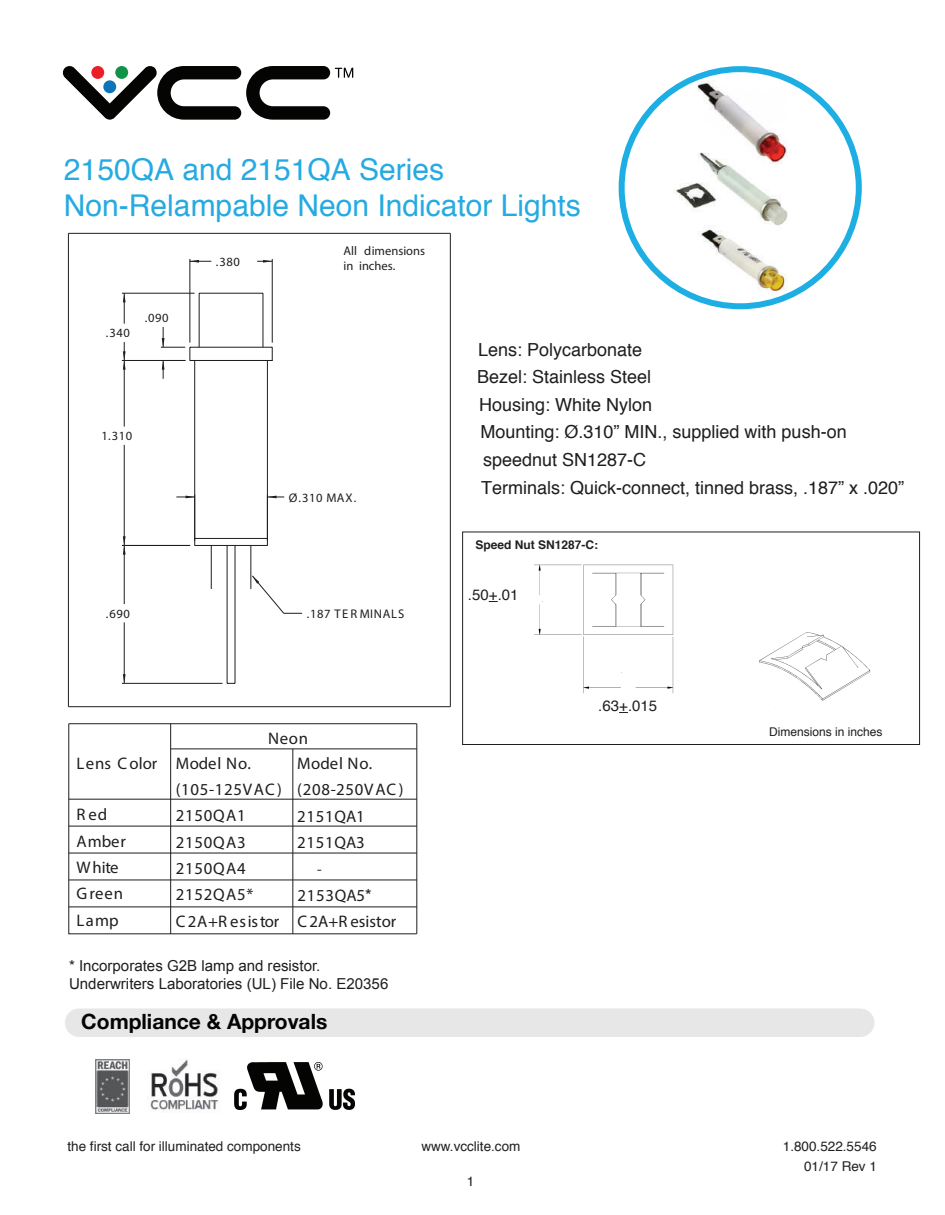
<style>
.page{position:relative;width:945px;height:1215px;background:#fff}
.page>*{position:absolute;margin:0;border:0;box-sizing:border-box;transform-origin:0 0}
.t1{font:30px/36px "Helvetica";color:#26aae1}
.t2{font:700 21px "Helvetica Neue";color:#231f20}
.t3{font:700 21px "Helvetica Neue";color:#040503}
.t4{font:18px/28.2px "Helvetica";color:#201d1e}
.t5{font:16.8px/26.1px "Myriad";letter-spacing:.045em;color:#201d1e}
.t6{font:16.8px/26.1px "Myriad";color:#201d1e}
.t7{font:16.8px "Myriad";letter-spacing:.005em;color:#201d1e}
.t8{font:16.8px "Minion Pro";color:#201d1e}
.t9{font:15.15px/17.9px "Arial";color:#201d1e}
.t10{font:15px "Helvetica";color:#231f20}
.t11{font:13.5px/20.1px "Helvetica";color:#231f20;text-align:right}
.t12{font:12.6px "Myriad";letter-spacing:.04em;color:#201d1e}
.t13{font:12.6px/14.7px "Myriad";color:#201d1e}
.t14{font:12px "Helvetica";color:#201d1e}
.t15{font:700 12px "Helvetica";color:#231f20}
.s1{font-family:"Arial"}
</style>
<div class="page">
<svg style="left:618px;top:66px;width:244px;height:244px"></svg>
<svg style="left:63px;top:66px;width:290px;height:54px"></svg>
<img style="left:96px;top:1059px;width:33px;height:54px">
<img style="left:150px;top:1059px;width:70px;height:54px">
<div style="left:65px;top:1008px;width:809px;height:29px;background:#e6e7e6;border-radius:14px"></div>
<img style="left:234px;top:1063px;width:121px;height:46px">
<hr style="left:68px;top:233px;width:382px;height:1px;background:#201d1e">
<hr style="left:68px;top:706px;width:382px;height:1px;background:#201d1e">
<hr style="left:68px;top:233px;width:1px;height:474px;background:#201d1e">
<hr style="left:450px;top:233px;width:1px;height:474px;background:#201d1e">
<hr style="left:417px;top:724px;width:1px;height:210px;background:#201d1e">
<svg style="left:68px;top:723px;width:349px;height:211px"></svg>
<hr style="left:69px;top:907px;width:348px;height:1px;background:#201d1e">
<hr style="left:69px;top:880px;width:348px;height:1px;background:#201d1e">
<hr style="left:69px;top:853px;width:348px;height:1px;background:#201d1e">
<hr style="left:69px;top:799px;width:348px;height:1px;background:#201d1e">
<hr style="left:69px;top:826px;width:348px;height:1px;background:#201d1e">
<hr style="left:69px;top:723px;width:348px;height:1px;background:#201d1e">
<hr style="left:171px;top:749px;width:246px;height:1px;background:#201d1e">
<hr style="left:124px;top:293px;width:1px;height:31px;background:#201d1e">
<hr style="left:122px;top:293px;width:73px;height:1px;background:#201d1e">
<svg style="left:257px;top:260px;width:15px;height:3px"></svg>
<svg style="left:191px;top:260px;width:20px;height:3px"></svg>
<hr style="left:272px;top:259px;width:1px;height:84px;background:#201d1e">
<hr style="left:190px;top:259px;width:1px;height:84px;background:#201d1e">
<hr style="left:263px;top:293px;width:1px;height:54px;background:#201d1e">
<hr style="left:199px;top:293px;width:1px;height:54px;background:#201d1e">
<hr style="left:199px;top:293px;width:64px;height:1px;background:#201d1e">
<svg style="left:252px;top:575px;width:51px;height:39px"></svg>
<svg style="left:268px;top:496px;width:16px;height:2px"></svg>
<svg style="left:176px;top:496px;width:18px;height:2px"></svg>
<svg style="left:123px;top:674px;width:3px;height:9px"></svg>
<hr style="left:124px;top:622px;width:1px;height:61px;background:#201d1e">
<hr style="left:124px;top:545px;width:1px;height:59px;background:#201d1e">
<hr style="left:122px;top:683px;width:101px;height:1px;background:#201d1e">
<hr style="left:251px;top:545px;width:1px;height:44px;background:#201d1e">
<hr style="left:211px;top:545px;width:1px;height:44px;background:#201d1e">
<hr style="left:235px;top:545px;width:1px;height:138px;background:#201d1e">
<hr style="left:227px;top:545px;width:1px;height:138px;background:#201d1e">
<hr style="left:195px;top:538px;width:72px;height:1px;background:#201d1e">
<hr style="left:195px;top:545px;width:72px;height:1px;background:#201d1e">
<hr style="left:190px;top:360px;width:82px;height:1px;background:#201d1e">
<svg style="left:272px;top:347px;width:1px;height:13px"></svg>
<svg style="left:161px;top:327px;width:30px;height:52px"></svg>
<hr style="left:267px;top:360px;width:1px;height:185px;background:#201d1e">
<hr style="left:194px;top:360px;width:1px;height:185px;background:#201d1e">
<hr style="left:190px;top:347px;width:82px;height:1px;background:#201d1e">
<svg style="left:123px;top:342px;width:3px;height:28px"></svg>
<hr style="left:124px;top:360px;width:1px;height:67px;background:#201d1e">
<svg style="left:123px;top:536px;width:3px;height:19px"></svg>
<hr style="left:124px;top:445px;width:1px;height:100px;background:#201d1e">
<hr style="left:122px;top:360px;width:63px;height:1px;background:#201d1e">
<hr style="left:122px;top:545px;width:68px;height:1px;background:#201d1e">
<img style="left:534px;top:564px;width:337px;height:137px">
<div style="left:462px;top:532px;width:458px;height:213px;border:1px solid #231f20"></div>
<svg style="left:688px;top:255px;width:56px;height:38px"></svg>
<h1 class="t1" style="left:64px;top:152px;width:518px">2150QA and 2151QA Series<br>Non-Relampable Neon Indicator Lights</h1>
<p class="t12" style="left:106px;top:325px;width:25px">.340</p>
<p class="t12" style="left:145px;top:310px;width:25px">.090</p>
<p class="t12" style="left:101px;top:428px;width:32px">1.310</p>
<p class="t12" style="left:216px;top:254px;width:25px">.380</p>
<p class="t12" style="left:106px;top:606px;width:25px">.690</p>
<p class="t13" style="left:343px;top:243px;width:83px">All dimensions in inches.</p>
<p class="t12" style="left:289px;top:490px;width:69px">Ø.310 MAX.</p>
<p class="t12" style="left:307px;top:606px;width:99px">.187 TER MINALS</p>
<p class="t7" style="left:77px;top:753px;width:82px">Lens Color</p>
<p class="t5" style="left:77px;top:801px;width:32px">Red</p>
<p class="t5" style="left:77px;top:828px;width:51px">Amber</p>
<p class="t5" style="left:77px;top:854px;width:43px">White</p>
<p class="t5" style="left:77px;top:880px;width:48px">Green</p>
<p class="t5" style="left:77px;top:907px;width:44px">Lamp</p>
<p class="t5" style="left:297px;top:725px;width:108px;text-indent:-29px">Neon<br>Model No. (208-250VAC)<br>2151QA1<br>2151QA3</p>
<p class="t8" style="left:317px;top:857px;width:7px">-</p>
<p class="t6" style="left:298px;top:882px;width:100px">2153QA5<span class="s1">*<br></span>C2A+R esistor</p>
<p class="t5" style="left:176px;top:750px;width:77px">Model No.</p>
<p class="t5" style="left:176px;top:776px;width:108px">(105-125VAC)</p>
<p class="t5" style="left:176px;top:802px;width:72px">2150QA1</p>
<p class="t5" style="left:176px;top:829px;width:72px">2150QA3</p>
<p class="t5" style="left:176px;top:855px;width:72px">2150QA4</p>
<p class="t5" style="left:176px;top:881px;width:79px">2152QA5*</p>
<p class="t5" style="left:176px;top:908px;width:105px">C2A+R esistor</p>
<p class="t9" style="left:69px;top:957px;width:321px">* Incorporates G2B lamp and resistor.<br>Underwriters Laboratories (UL) File No. E20356</p>
<p class="t2" style="left:78px;top:1005px;width:246px">Compliance &amp; approvals</p>
<p class="t3" style="left:81px;top:1005px;width:248px">Compliance &amp; Approvals</p>
<p class="t4" style="left:477px;top:336px;width:177px;line-height:27.6px">Lens: Polycarbonate<br>Bezel: Stainless Steel<br>Housing: White Nylon</p>
<p class="t4" style="left:481px;top:418px;width:425px">Mounting: Ø.310” MIN., supplied with push-on speednut SN1287-C<br>Terminals: Quick-connect, tinned brass, .187” x .020”</p>
<p class="t15" style="left:475px;top:535px;width:124px">Speed Nut SN1287-C:</p>
<p class="t10" style="left:468px;top:583px;width:52px">.50+.01</p>
<p class="t10" style="left:598px;top:694px;width:61px">.63+.015</p>
<p class="t14" style="left:769px;top:722px;width:115px">Dimensions in inches</p>
<p class="t11" style="left:67px;top:1137px;width:235px">the first call for illuminated components</p>
<p class="t11" style="left:421px;top:1137px;width:101px">www.vcclite.com</p>
<p class="t11" style="left:783px;top:1137px;width:96px">1.800.522.5546<br>01/17 Rev 1</p>
<p class="t11" style="left:467px;top:1172px;width:9px">1</p>
</div>
